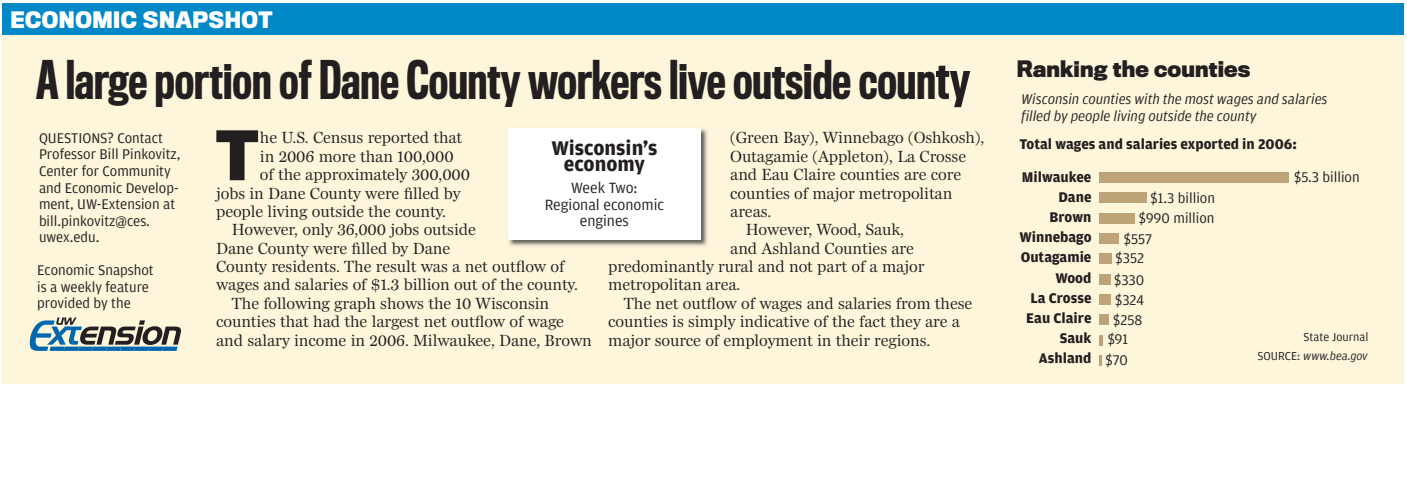
<style>
.page{position:relative;width:1407px;height:504px;background:#fff}
.page>*{position:absolute;margin:0;border:0;box-sizing:border-box;transform-origin:0 0}
.t1{font:700 63px "Titling Gothic FB Narrow";color:#231f20}
.t2{font:500 49px "Titling Gothic FB Comp";color:#231f20}
.t3{font:700 21px/16.6px "Amplitude";color:#231f20;text-align:center}
.t4{font:700 21px "Titling Gothic FB Narrow";letter-spacing:.005em;color:#231f20}
.t5{font:700 21px "Titling Gothic FB Narrow";letter-spacing:.025em;color:#fff}
.t6{font:16.62px "Miller Daily One";letter-spacing:-.005em;color:#231f20}
.t7{font:15.75px/16.6px "Amplitude";color:#231f20;text-align:center}
.t8{font:14.88px/16.6px "Amplitude";color:#231f20}
.t9{font:700 14.88px "Amplitude";color:#231f20}
.t10{font:italic 14.88px/16.6px "Amplitude";color:#231f20}
.t11{font:12.25px/18.9px "Amplitude";color:#231f20;text-align:right}
.s1{font-size:50.75px}
.s2{font-weight:400}
.s3{font-style:italic}
</style>
<div class="page">
<div style="left:2px;top:35px;width:1402px;height:349px;background:#fdf6db"></div>
<svg style="left:30px;top:317px;width:151px;height:34px"></svg>
<img style="left:508px;top:128px;width:200px;height:119px">
<div style="left:508px;top:128px;width:193px;height:112px;background:#fff"></div>
<div style="left:2px;top:4px;width:1401px;height:31px;background:#0088c7"></div>
<div style="left:1099px;top:172px;width:190px;height:11px;background:#bda378"></div>
<div style="left:1099px;top:192px;width:48px;height:11px;background:#bda378"></div>
<div style="left:1099px;top:213px;width:35px;height:10px;background:#bda378"></div>
<div style="left:1099px;top:233px;width:20px;height:11px;background:#bda378"></div>
<div style="left:1099px;top:254px;width:13px;height:10px;background:#bda378"></div>
<div style="left:1099px;top:274px;width:12px;height:10px;background:#bda378"></div>
<div style="left:1099px;top:294px;width:12px;height:11px;background:#bda378"></div>
<div style="left:1099px;top:315px;width:9px;height:10px;background:#bda378"></div>
<svg style="left:1099px;top:335px;width:3px;height:11px"></svg>
<svg style="left:1099px;top:355px;width:2px;height:11px"></svg>
<p class="t5" style="left:10px;top:7px;width:264px">ECONOMIC SNAPSHOT</p>
<h2 class="t2" style="left:36px;top:50px;width:936px">A large portion of Dane County workers live outside coun<span class="s1">ty</span></h2>
<p class="t8" style="left:39px;top:129px;width:143px">QUESTIONS? Contact<br>Professor Bill Pinkovitz,<br>Center for Community and Economic Develop&shy;ment, UW-Extension at bill.pinkovitz@ces. uwex.edu.</p>
<p class="t8" style="left:37px;top:262px;width:118px">Economic Snapshot is a weekly feature provided by the</p>
<h1 class="t1" style="left:216px;top:117px;width:44px">T</h1>
<p class="t6" style="left:260px;top:129px;width:204px">he U.S. Census reported that</p>
<p class="t6" style="left:730px;top:129px;width:256px">(Green Bay), Winnebago (Oshkosh),</p>
<p class="t6" style="left:730px;top:147px;width:237px">Outagamie (Appleton), La Crosse</p>
<p class="t6" style="left:730px;top:166px;width:232px">and Eau Claire counties are core</p>
<p class="t6" style="left:730px;top:184px;width:224px">counties of major metropolitan</p>
<p class="t6" style="left:730px;top:202px;width:43px">areas.</p>
<p class="t6" style="left:746px;top:221px;width:160px">However, Wood, Sauk,</p>
<p class="t6" style="left:730px;top:239px;width:185px">and Ashland Counties are</p>
<p class="t6" style="left:608px;top:258px;width:318px">predominantly rural and not part of a major</p>
<p class="t6" style="left:608px;top:276px;width:134px">metropolitan area.</p>
<p class="t6" style="left:624px;top:294px;width:350px">The net outflow of wages and salaries from these</p>
<p class="t6" style="left:608px;top:313px;width:354px">counties is simply indicative of the fact they are a</p>
<p class="t6" style="left:608px;top:331px;width:324px">major source of employment in their regions.</p>
<p class="t3" style="left:551px;top:140px;width:107px">Wisconsin’s economy</p>
<p class="t7" style="left:545px;top:180px;width:121px">Week Two:<br>Regional economic engines</p>
<p class="t6" style="left:260px;top:147px;width:195px">in 2006 more than 100,000</p>
<p class="t6" style="left:260px;top:166px;width:212px">of the approximately 300,000</p>
<p class="t6" style="left:216px;top:184px;width:246px">jobs in Dane County were filled by</p>
<p class="t6" style="left:216px;top:202px;width:231px">people living outside the county.</p>
<p class="t6" style="left:232px;top:221px;width:245px">However, only 36,000 jobs outside</p>
<p class="t6" style="left:216px;top:239px;width:236px">Dane County were filled by Dane</p>
<p class="t6" style="left:216px;top:258px;width:350px">County residents. The result was a net outflow of</p>
<p class="t6" style="left:216px;top:276px;width:363px">wages and salaries of $1.3 billion out of the county.</p>
<p class="t6" style="left:232px;top:294px;width:319px">The following graph shows the 10 Wisconsin</p>
<p class="t6" style="left:216px;top:313px;width:349px">counties that had the largest net outflow of wage</p>
<p class="t6" style="left:216px;top:331px;width:377px">and salary income in 2006. Milwaukee, Dane, Brown</p>
<p class="t4" style="left:1017px;top:55px;width:235px">Ranking the counties</p>
<p class="t10" style="left:1021px;top:91px;width:308px">Wisconsin counties with the most wages and salaries filled by people living outside the county</p>
<p class="t9" style="left:1019px;top:136px;width:279px">Total wages and salaries exported in 2006:</p>
<p class="t9" style="left:1022px;top:169px;width:71px">Milwaukee</p>
<p class="t9" style="left:1058px;top:189px;width:35px">Dane</p>
<p class="t9" style="left:1050px;top:209px;width:43px">Brown</p>
<p class="t9" style="left:1019px;top:229px;width:74px">Winnebago</p>
<p class="t9" style="left:1021px;top:249px;width:72px">Outagamie</p>
<p class="t9" style="left:1055px;top:269px;width:37px">Wood</p>
<p class="t9" style="left:1031px;top:289px;width:62px">La Crosse</p>
<p class="t9" style="left:1026px;top:310px;width:67px">Eau Claire</p>
<p class="t9" style="left:1060px;top:330px;width:33px">Sauk</p>
<p class="t9" style="left:1039px;top:350px;width:90px">Ashland <span class="s2">$70</span></p>
<p class="t8" style="left:1151px;top:189px;width:66px">$1.3 billion</p>
<p class="t8" style="left:1139px;top:210px;width:77px">$990 million</p>
<p class="t8" style="left:1124px;top:231px;width:30px">$557</p>
<p class="t8" style="left:1116px;top:250px;width:30px">$352</p>
<p class="t8" style="left:1114px;top:272px;width:32px">$330</p>
<p class="t8" style="left:1115px;top:292px;width:31px">$324</p>
<p class="t8" style="left:1113px;top:312px;width:31px">$258</p>
<p class="t8" style="left:1108px;top:331px;width:22px">$91</p>
<p class="t8" style="left:1294px;top:169px;width:67px">$5.3 billion</p>
<p class="t11" style="left:1257px;top:328px;width:113px">State Journal<br>SOURCE: <span class="s3">www.bea.gov</span></p>
</div>
